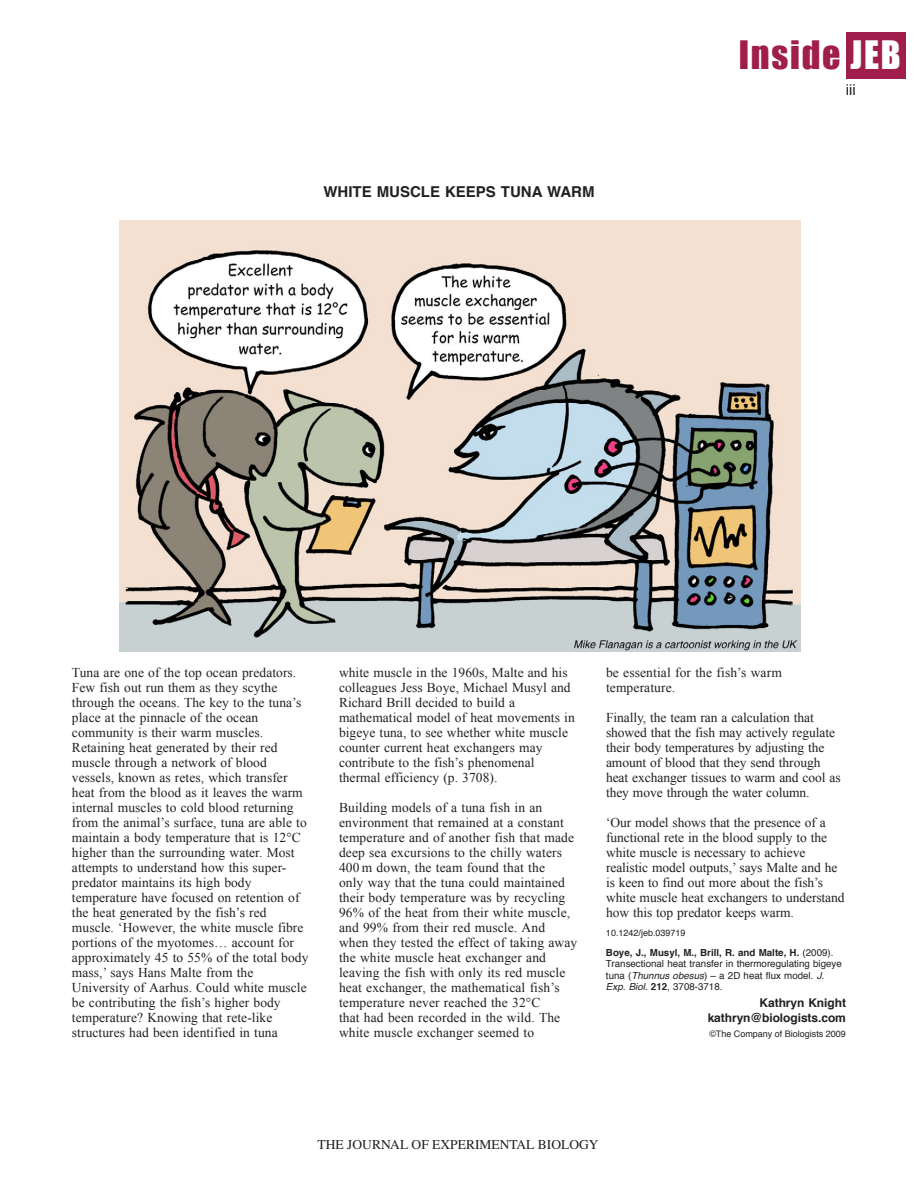
<style>
.page{position:relative;width:918px;height:1188px;background:#fff}
.page>*{position:absolute;margin:0;border:0;box-sizing:border-box;transform-origin:0 0}
.t1{font:36px "Impact";letter-spacing:.05em;color:#a01e4b}
.t2{font:700 15px "Helvetica";color:#231f20}
.t3{font:15px "Helvetica";color:#231f20}
.t4{font:13.5px/15px "Times New Roman";letter-spacing:.005em;color:#231f20}
.t5{font:13.5px "Times";color:#231f20}
.t6{font:700 12px/15px "Helvetica";letter-spacing:-.005em;color:#231f20;text-align:right}
.t7{font:9.75px/11.2px "Helvetica";color:#231f20}
.t8{font:9px "Helvetica";color:#231f20}
.s1{color:#fff}
.s2{font-weight:700}
.s3{font-style:italic}
</style>
<div class="page">
<div style="left:846px;top:32px;width:60px;height:46px;background:#a01e4b"></div>
<img style="left:120px;top:221px;width:680px;height:431px">
<p class="t2" style="left:323px;top:186px;width:273px">WHITE MUSCLE KEEPS TUNA WARM</p>
<h1 class="t1" style="left:739px;top:33px;width:163px">Inside <span class="s1">JEB</span></h1>
<p class="t3" style="left:846px;top:83px;width:11px">iii</p>
<p class="t4" style="left:72px;top:665px;width:238px">Tuna are one of the top ocean predators.<br>Few fish out run them as they scythe through the oceans. The key to the tuna’s place at the pinnacle of the ocean community is their warm muscles.<br>Retaining heat generated by their red muscle through a network of blood vessels, known as retes, which transfer heat from the blood as it leaves the warm internal muscles to cold blood returning from the animal’s surface, tuna are able to maintain a body temperature that is 12°C higher than the surrounding water. Most attempts to understand how this super&shy;predator maintains its high body temperature have focused on retention of the heat generated by the fish’s red muscle. ‘However, the white muscle fibre portions of the myotomes… account for approximately 45 to 55% of the total body mass,’ says Hans Malte from the University of Aarhus. Could white muscle be contributing the fish’s higher body temperature? Knowing that rete-like structures had been identified in tuna</p>
<p class="t4" style="left:339px;top:665px;width:237px">white muscle in the 1960s, Malte and his colleagues Jess Boye, Michael Musyl and Richard Brill decided to build a mathematical model of heat movements in bigeye tuna, to see whether white muscle counter current heat exchangers may contribute to the fish’s phenomenal thermal efficiency (p. 3708).</p>
<p class="t4" style="left:339px;top:800px;width:240px">Building models of a tuna fish in an environment that remained at a constant temperature and of another fish that made deep sea excursions to the chilly waters 400 m down, the team found that the<br>only way that the tuna could maintained their body temperature was by recycling 96% of the heat from their white muscle, and 99% from their red muscle. And when they tested the effect of taking away the white muscle heat exchanger and leaving the fish with only its red muscle heat exchanger, the mathematical fish’s temperature never reached the 32°C<br>that had been recorded in the wild. The white muscle exchanger seemed to</p>
<p class="t4" style="left:606px;top:665px;width:177px">be essential for the fish’s warm temperature.</p>
<p class="t4" style="left:606px;top:710px;width:236px">Finally, the team ran a calculation that showed that the fish may actively regulate their body temperatures by adjusting the amount of blood that they send through heat exchanger tissues to warm and cool as they move through the water column.</p>
<p class="t4" style="left:606px;top:815px;width:240px">‘Our model shows that the presence of a functional rete in the blood supply to the white muscle is necessary to achieve realistic model outputs,’ says Malte and he is keen to find out more about the fish’s white muscle heat exchangers to understand how this top predator keeps warm.</p>
<p class="t8" style="left:606px;top:929px;width:81px">10.1242/jeb.039719</p>
<p class="t7" style="left:606px;top:948px;width:237px"><span class="s2">Boye, J., Musyl, M., Brill, R. and Malte, H.</span> (2009).<br>Transectional heat transfer in thermoregulating bigeye tuna (<span class="s3">Thunnus obesus</span>) – a 2D heat flux model. <span class="s3">J.<br>Exp. Biol.</span> <span class="s2">212</span>, 3708-3718.</p>
<p class="t6" style="left:708px;top:997px;width:140px">Kathryn Knight kathryn@biologists.com</p>
<p class="t8" style="left:709px;top:1030px;width:138px">©The Company of Biologists 2009</p>
<p class="t5" style="left:318px;top:1137px;width:282px">THE JOURNAL OF EXPERIMENTAL BIOLOGY</p>
</div>
